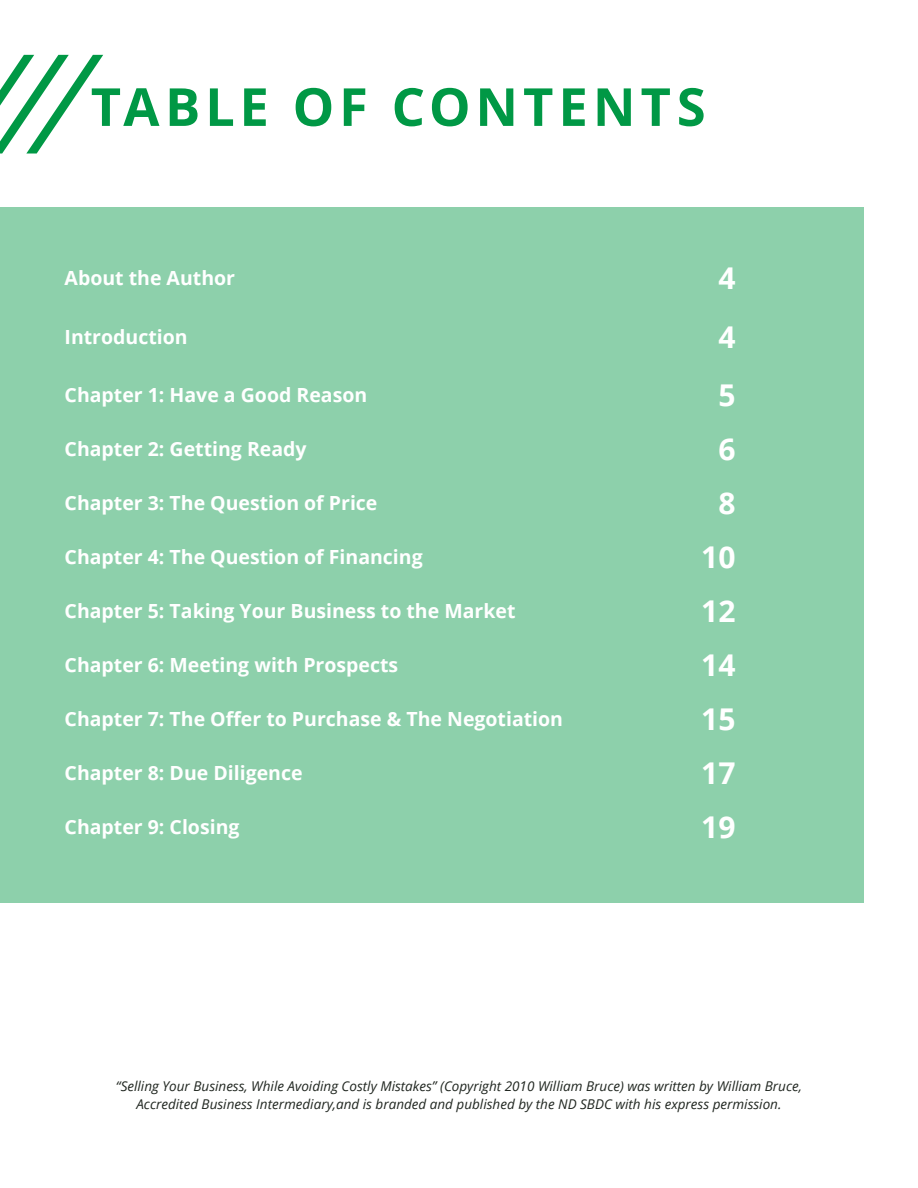
<style>
.page{position:relative;width:918px;height:1188px;background:#fff}
.page>*{position:absolute;margin:0;border:0;box-sizing:border-box;transform-origin:0 0}
.t1{font:700 52.5px "Open Sans";letter-spacing:.095em;color:#009845}
.t2{font:700 30px "Open Sans";color:#fff}
.t3{font:700 19.5px "Open Sans";color:#fff}
.t4{font:italic 13.5px/18px "Open Sans";color:#212721;text-align:center}
</style>
<div class="page">
<div style="left:0;top:208px;width:864px;height:695px;background:#8dd0ab"></div>
<svg style="left:0;top:55px;width:103px;height:99px"></svg>
<h1 class="t1" style="left:91px;top:70px;width:616px">TABLE OF CONTENTS</h1>
<p class="t3" style="left:65px;top:264px;width:172px">About the Author</p>
<h2 class="t2" style="left:718px;top:257px;width:19px">4</h2>
<p class="t3" style="left:65px;top:323px;width:125px">Introduction</p>
<h2 class="t2" style="left:718px;top:315px;width:19px">4</h2>
<p class="t3" style="left:65px;top:381px;width:304px">Chapter 1: Have a Good Reason</p>
<h2 class="t2" style="left:718px;top:374px;width:19px">5</h2>
<p class="t3" style="left:65px;top:435px;width:244px">Chapter 2: Getting Ready</p>
<h2 class="t2" style="left:718px;top:428px;width:19px">6</h2>
<p class="t3" style="left:65px;top:489px;width:314px">Chapter 3: The Question of Price</p>
<h2 class="t2" style="left:718px;top:482px;width:19px">8</h2>
<p class="t3" style="left:65px;top:543px;width:360px">Chapter 4: The Question of Financing</p>
<h2 class="t2" style="left:701px;top:536px;width:36px">10</h2>
<p class="t3" style="left:65px;top:597px;width:452px">Chapter 5: Taking Your Business to the Market</p>
<h2 class="t2" style="left:701px;top:590px;width:36px">12</h2>
<p class="t3" style="left:65px;top:651px;width:335px">Chapter 6: Meeting with Prospects</p>
<h2 class="t2" style="left:701px;top:644px;width:36px">14</h2>
<p class="t3" style="left:65px;top:705px;width:500px">Chapter 7: The Offer to Purchase &amp; The Negotiation</p>
<h2 class="t2" style="left:701px;top:698px;width:36px">15</h2>
<p class="t3" style="left:65px;top:759px;width:240px">Chapter 8: Due Diligence</p>
<h2 class="t2" style="left:701px;top:752px;width:36px">17</h2>
<p class="t3" style="left:65px;top:813px;width:176px">Chapter 9: Closing</p>
<h2 class="t2" style="left:701px;top:806px;width:36px">19</h2>
<p class="t4" style="left:116px;top:1076px;width:688px">“Selling Your Business, While Avoiding Costly Mistakes” (Copyright 2010 William Bruce) was written by William Bruce,<br>Accredited Business Intermediary,and is branded and published by the ND SBDC with his express permission.</p>
</div>
